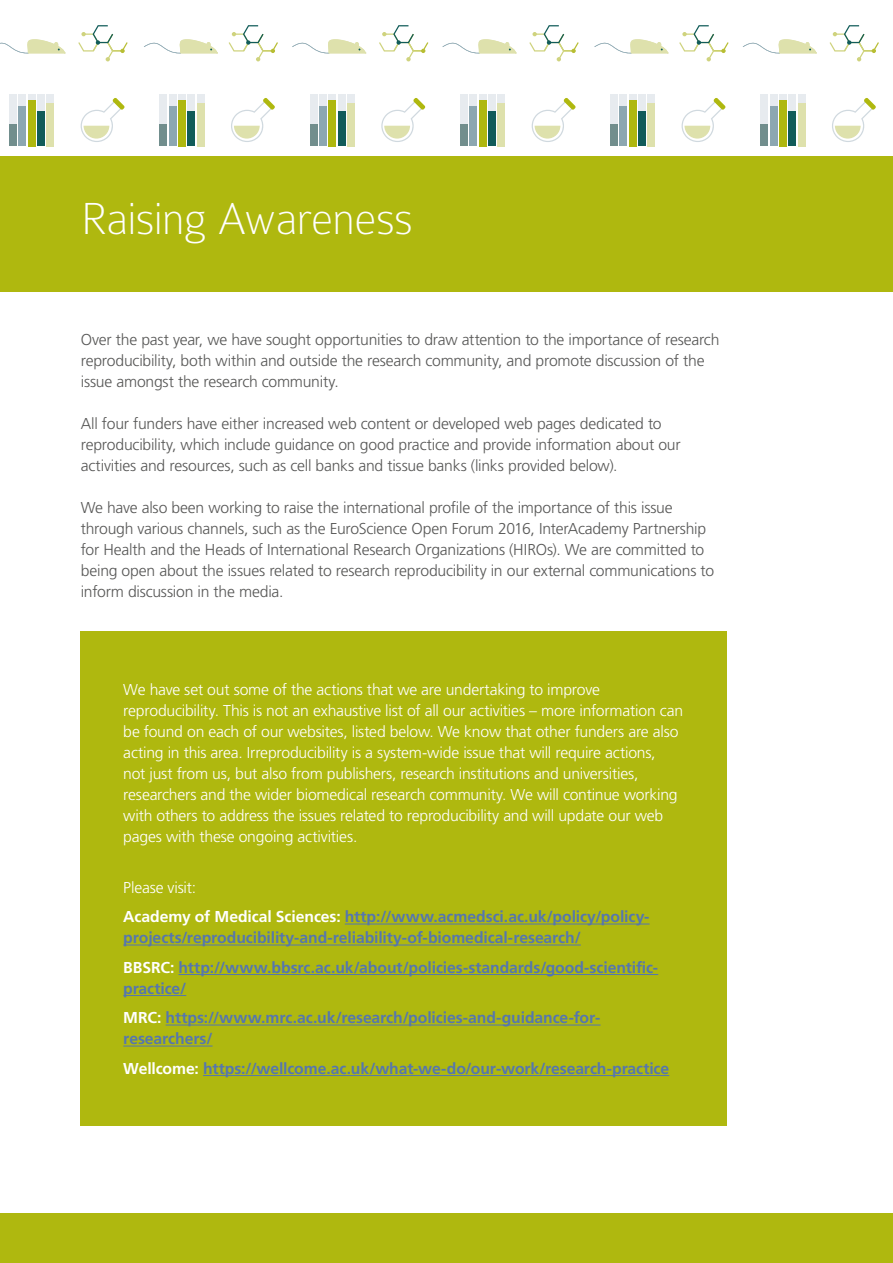
<style>
.page{position:relative;width:893px;height:1263px;background:#fff}
.page>*{position:absolute;margin:0;border:0;box-sizing:border-box;transform-origin:0 0}
.t1{font:100 48px "Colaborate";letter-spacing:-.02em;color:#fff}
.t2{font:300 15.75px/21px "Frutiger";letter-spacing:-.015em;color:#575756}
.t3{font:300 15.75px/21px "Frutiger";letter-spacing:-.015em;color:#fff}
.t4{font:700 15.75px/29.5px "Frutiger";letter-spacing:-.005em;color:#5576af}
.s1{font-weight:300;color:#fff}
.s2{color:#fff}
</style>
<div class="page">
<div style="left:0;top:157px;width:893px;height:135px;background:#afb80f"></div>
<div style="left:0;top:1213px;width:893px;height:50px;background:#afb80f"></div>
<svg style="left:78px;top:25px;width:50px;height:36px"></svg>
<svg style="left:229px;top:25px;width:49px;height:36px"></svg>
<svg style="left:379px;top:25px;width:49px;height:36px"></svg>
<svg style="left:529px;top:25px;width:50px;height:36px"></svg>
<svg style="left:81px;top:98px;width:44px;height:44px"></svg>
<div style="left:19px;top:95px;width:7px;height:51px;background:#e7ebef"></div>
<div style="left:19px;top:107px;width:7px;height:39px;background:#8ca7b1"></div>
<div style="left:9px;top:95px;width:8px;height:51px;background:#e7ebef"></div>
<div style="left:9px;top:125px;width:8px;height:21px;background:#718e8d"></div>
<div style="left:28px;top:95px;width:7px;height:51px;background:#e7ebef"></div>
<div style="left:28px;top:100px;width:7px;height:46px;background:#afb80f"></div>
<div style="left:37px;top:95px;width:8px;height:51px;background:#e7ebef"></div>
<div style="left:37px;top:112px;width:8px;height:34px;background:#115c59"></div>
<div style="left:47px;top:95px;width:7px;height:51px;background:#e7ebef"></div>
<div style="left:47px;top:103px;width:7px;height:43px;background:#dee1ac"></div>
<svg style="left:231px;top:98px;width:44px;height:44px"></svg>
<div style="left:169px;top:95px;width:7px;height:51px;background:#e7ebef"></div>
<div style="left:169px;top:107px;width:7px;height:39px;background:#8ca7b1"></div>
<div style="left:160px;top:95px;width:7px;height:51px;background:#e7ebef"></div>
<div style="left:160px;top:125px;width:7px;height:21px;background:#718e8d"></div>
<div style="left:178px;top:95px;width:8px;height:51px;background:#e7ebef"></div>
<div style="left:178px;top:100px;width:8px;height:46px;background:#afb80f"></div>
<div style="left:188px;top:95px;width:7px;height:51px;background:#e7ebef"></div>
<div style="left:188px;top:112px;width:7px;height:34px;background:#115c59"></div>
<div style="left:197px;top:95px;width:7px;height:51px;background:#e7ebef"></div>
<div style="left:197px;top:103px;width:7px;height:43px;background:#dee1ac"></div>
<svg style="left:381px;top:98px;width:44px;height:44px"></svg>
<div style="left:319px;top:95px;width:8px;height:51px;background:#e7ebef"></div>
<div style="left:319px;top:107px;width:8px;height:39px;background:#8ca7b1"></div>
<div style="left:310px;top:95px;width:7px;height:51px;background:#e7ebef"></div>
<div style="left:310px;top:125px;width:7px;height:21px;background:#718e8d"></div>
<div style="left:329px;top:95px;width:7px;height:51px;background:#e7ebef"></div>
<div style="left:329px;top:100px;width:7px;height:46px;background:#afb80f"></div>
<div style="left:338px;top:95px;width:7px;height:51px;background:#e7ebef"></div>
<div style="left:338px;top:112px;width:7px;height:34px;background:#115c59"></div>
<div style="left:347px;top:95px;width:8px;height:51px;background:#e7ebef"></div>
<div style="left:347px;top:103px;width:8px;height:43px;background:#dee1ac"></div>
<svg style="left:532px;top:98px;width:44px;height:44px"></svg>
<div style="left:470px;top:95px;width:7px;height:51px;background:#e7ebef"></div>
<div style="left:470px;top:107px;width:7px;height:39px;background:#8ca7b1"></div>
<div style="left:460px;top:95px;width:8px;height:51px;background:#e7ebef"></div>
<div style="left:460px;top:125px;width:8px;height:21px;background:#718e8d"></div>
<div style="left:479px;top:95px;width:7px;height:51px;background:#e7ebef"></div>
<div style="left:479px;top:100px;width:7px;height:46px;background:#afb80f"></div>
<div style="left:488px;top:95px;width:8px;height:51px;background:#e7ebef"></div>
<div style="left:488px;top:112px;width:8px;height:34px;background:#115c59"></div>
<div style="left:498px;top:95px;width:7px;height:51px;background:#e7ebef"></div>
<div style="left:498px;top:103px;width:7px;height:43px;background:#dee1ac"></div>
<svg style="left:0;top:39px;width:66px;height:14px"></svg>
<svg style="left:144px;top:39px;width:74px;height:14px"></svg>
<svg style="left:292px;top:39px;width:74px;height:14px"></svg>
<svg style="left:443px;top:39px;width:74px;height:14px"></svg>
<svg style="left:679px;top:25px;width:50px;height:36px"></svg>
<svg style="left:829px;top:25px;width:50px;height:36px"></svg>
<svg style="left:682px;top:98px;width:44px;height:44px"></svg>
<div style="left:620px;top:95px;width:7px;height:51px;background:#e7ebef"></div>
<div style="left:620px;top:107px;width:7px;height:39px;background:#8ca7b1"></div>
<div style="left:610px;top:95px;width:8px;height:51px;background:#e7ebef"></div>
<div style="left:610px;top:125px;width:8px;height:21px;background:#718e8d"></div>
<div style="left:629px;top:95px;width:7px;height:51px;background:#e7ebef"></div>
<div style="left:629px;top:100px;width:7px;height:46px;background:#afb80f"></div>
<div style="left:638px;top:95px;width:8px;height:51px;background:#e7ebef"></div>
<div style="left:638px;top:112px;width:8px;height:34px;background:#115c59"></div>
<div style="left:647px;top:95px;width:8px;height:51px;background:#e7ebef"></div>
<div style="left:647px;top:103px;width:8px;height:43px;background:#dee1ac"></div>
<svg style="left:832px;top:98px;width:44px;height:44px"></svg>
<div style="left:770px;top:95px;width:7px;height:51px;background:#e7ebef"></div>
<div style="left:770px;top:107px;width:7px;height:39px;background:#8ca7b1"></div>
<div style="left:761px;top:95px;width:7px;height:51px;background:#e7ebef"></div>
<div style="left:761px;top:125px;width:7px;height:21px;background:#718e8d"></div>
<div style="left:779px;top:95px;width:8px;height:51px;background:#e7ebef"></div>
<div style="left:779px;top:100px;width:8px;height:46px;background:#afb80f"></div>
<div style="left:789px;top:95px;width:7px;height:51px;background:#e7ebef"></div>
<div style="left:789px;top:112px;width:7px;height:34px;background:#115c59"></div>
<div style="left:798px;top:95px;width:7px;height:51px;background:#e7ebef"></div>
<div style="left:798px;top:103px;width:7px;height:43px;background:#dee1ac"></div>
<svg style="left:594px;top:39px;width:75px;height:14px"></svg>
<svg style="left:743px;top:39px;width:74px;height:14px"></svg>
<div style="left:81px;top:631px;width:646px;height:494px;background:#afb80f"></div>
<hr style="left:345px;top:924px;width:305px;height:1px;background:#5576af">
<hr style="left:123px;top:945px;width:458px;height:1px;background:#5576af">
<hr style="left:179px;top:974px;width:479px;height:1px;background:#5576af">
<hr style="left:123px;top:995px;width:63px;height:1px;background:#5576af">
<hr style="left:166px;top:1025px;width:434px;height:1px;background:#5576af">
<hr style="left:123px;top:1046px;width:90px;height:1px;background:#5576af">
<hr style="left:203px;top:1075px;width:466px;height:1px;background:#5576af">
<h1 class="t1" style="left:81px;top:194px;width:334px">Raising Awareness</h1>
<p class="t2" style="left:81px;top:329px;width:640px">Over the past year, we have sought opportunities to draw attention to the importance of research reproducibility, both within and outside the research community, and promote discussion of the issue amongst the research community.</p>
<p class="t2" style="left:81px;top:413px;width:601px">All four funders have either increased web content or developed web pages dedicated to reproducibility, which include guidance on good practice and provide information about our activities and resources, such as cell banks and tissue banks (links provided below).</p>
<p class="t2" style="left:81px;top:497px;width:635px">We have also been working to raise the international profile of the importance of this issue through various channels, such as the EuroScience Open Forum 2016, InterAcademy Partnership for Health and the Heads of International Research Organizations (HIROs). We are committed to being open about the issues related to research reproducibility in our external communications to inform discussion in the media.</p>
<p class="t3" style="left:123px;top:679px;width:561px">We have set out some of the actions that we are undertaking to improve reproducibility. This is not an exhaustive list of all our activities – more information can be found on each of our websites, listed below. We know that other funders are also acting in this area. Irreproducibility is a system-wide issue that will require actions,<br>not just from us, but also from publishers, research institutions and universities, researchers and the wider biomedical research community. We will continue working with others to address the issues related to reproducibility and will update our web pages with these ongoing activities.</p>
<p class="t4" style="left:123px;top:872px;width:528px"><span class="s1">Please visit:<br></span><span class="s2">Academy of Medical Sciences:</span> http://www.acmedsci.ac.uk/policy/policy-</p>
<p class="t4" style="left:123px;top:923px;width:536px">projects/reproducibility-and-reliability-of-biomedical-research/<br><span class="s2">BBSRC:</span> http://www.bbsrc.ac.uk/about/policies-standards/good-scientific-</p>
<p class="t4" style="left:123px;top:973px;width:479px">practice/<br><span class="s2">MRC:</span> https://www.mrc.ac.uk/research/policies-and-guidance-for-</p>
<p class="t4" style="left:123px;top:1024px;width:547px">researchers/<br><span class="s2">Wellcome:</span> https://wellcome.ac.uk/what-we-do/our-work/research-practice</p>
</div>
